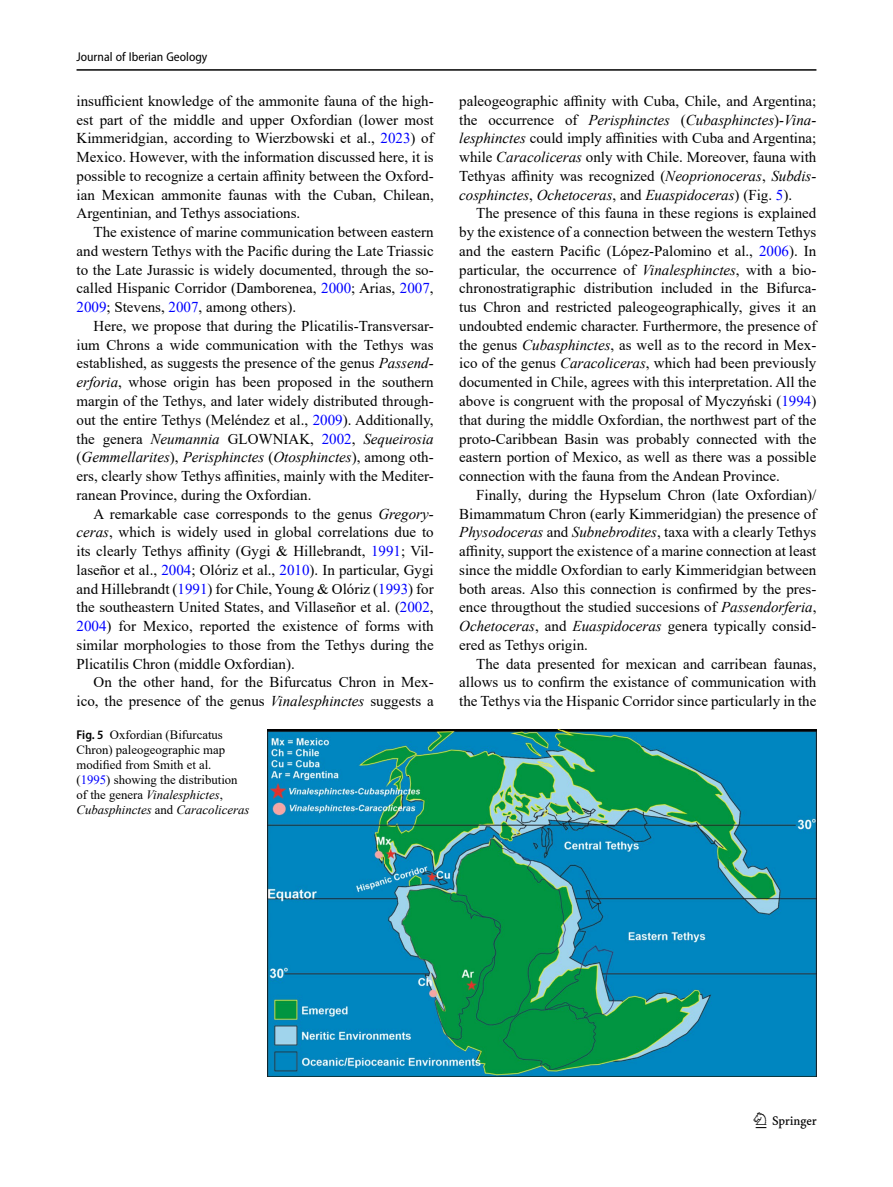
<style>
.page{position:relative;width:893px;height:1187px;background:#fff}
.page>*{position:absolute;margin:0;border:0;box-sizing:border-box;transform-origin:0 0}
.t1{font:22.5px "Springnew";color:#000}
.Body_Text_Indent{font:15px/18.8px "Times New Roman";color:#000;text-align:justify}
.Body_Text{font:15px/18.8px "Times New Roman";color:#000;text-align:justify}
.Figure_Caption_Side{font:12.75px/15px "Times New Roman";color:#000}
.t2{font:semi-condensed 12.75px "Myriad Pro";color:#000}
.s1{color:#00f}
.s2{font-style:italic}
.s3{font-family:"Myriad Pro";font-weight:600;font-stretch:semi-condensed}
</style>
<div class="page">
<hr style="left:77px;top:69px;width:739px;height:2px;background:#000">
<img style="left:268px;top:729px;width:548px;height:347px">
<p class="t2" style="left:77px;top:49px;width:132px">Journal of Iberian Geology</p>
<p class="Body_Text" style="left:77px;top:91px;width:359px">insufficient knowledge of the ammonite fauna of the high&shy;est part of the middle and upper Oxfordian (lower most Kimmeridgian, according to Wierzbowski et al., <span class="s1">2023</span>) of Mexico. However, with the information discussed here, it is possible to recognize a certain affinity between the Oxford&shy;ian Mexican ammonite faunas with the Cuban, Chilean, Argentinian, and Tethys associations.</p>
<p class="Body_Text_Indent" style="left:77px;top:222px;width:359px;text-indent:17px">The existence of marine communication between eastern and western Tethys with the Pacific during the Late Triassic to the Late Jurassic is widely documented, through the so&shy;called Hispanic Corridor (Damborenea, <span class="s1">2000</span>; Arias, <span class="s1">2007</span>, <span class="s1">2009</span>; Stevens, <span class="s1">2007</span>, among others).</p>
<p class="Body_Text_Indent" style="left:77px;top:316px;width:359px;text-indent:17px">Here, we propose that during the Plicatilis-Transversar&shy;ium Chrons a wide communication with the Tethys was established, as suggests the presence of the genus <span class="s2">Passend&shy;erforia</span>, whose origin has been proposed in the southern margin of the Tethys, and later widely distributed through&shy;out the entire Tethys (Meléndez et al., <span class="s1">2009</span>). Additionally, the genera <span class="s2">Neumannia</span> GLOWNIAK, <span class="s1">2002</span>, <span class="s2">Sequeirosia </span>(<span class="s2">Gemmellarites</span>), <span class="s2">Perisphinctes</span> (<span class="s2">Otosphinctes</span>), among oth&shy;ers, clearly show Tethys affinities, mainly with the Mediter&shy;ranean Province, during the Oxfordian.</p>
<p class="Body_Text_Indent" style="left:77px;top:503px;width:359px;text-indent:17px">A remarkable case corresponds to the genus <span class="s2">Gregory&shy;ceras</span>, which is widely used in global correlations due to its clearly Tethys affinity (Gygi &amp; Hillebrandt, <span class="s1">1991</span>; Vil&shy;laseñor et al., <span class="s1">2004</span>; Olóriz et al., <span class="s1">2010</span>). In particular, Gygi and Hillebrandt (<span class="s1">1991</span>) for Chile, Young &amp; Olóriz (<span class="s1">1993</span>) for the southeastern United States, and Villaseñor et al. (<span class="s1">2002</span>, <span class="s1">2004</span>) for Mexico, reported the existence of forms with similar morphologies to those from the Tethys during the Plicatilis Chron (middle Oxfordian).</p>
<p class="Body_Text_Indent" style="left:77px;top:672px;width:359px;text-align:right">On the other hand, for the Bifurcatus Chron in Mex&shy;ico, the presence of the genus <span class="s2">Vinalesphinctes</span> suggests a</p>
<p class="Figure_Caption_Side" style="left:77px;top:726px;width:174px"><span class="s3">Fig. 5</span> Oxfordian (Bifurcatus<br>Chron) paleogeographic map modified from Smith et al.<br>(<span class="s1">1995</span>) showing the distribution of the genera <span class="s2">Vinalesphictes</span>,<br><span class="s2">Cubasphinctes</span> and <span class="s2">Caracoliceras</span></p>
<p class="Body_Text_Indent" style="left:459px;top:91px;width:359px">paleogeographic affinity with Cuba, Chile, and Argentina; the occurrence of <span class="s2">Perisphinctes</span> (<span class="s2">Cubasphinctes</span>)<span class="s2">-Vina&shy;lesphinctes</span> could imply affinities with Cuba and Argentina; while <span class="s2">Caracoliceras</span> only with Chile. Moreover, fauna with Tethyas affinity was recognized (<span class="s2">Neoprionoceras</span>, <span class="s2">Subdis&shy;cosphinctes</span>, <span class="s2">Ochetoceras</span>, and <span class="s2">Euaspidoceras</span>) (Fig. <span class="s1">5</span>).</p>
<p class="Body_Text_Indent" style="left:459px;top:203px;width:359px;text-indent:17px">The presence of this fauna in these regions is explained by the existence of a connection between the western Tethys and the eastern Pacific (López-Palomino et al., <span class="s1">2006</span>). In particular, the occurrence of <span class="s2">Vinalesphinctes</span>, with a bio&shy;chronostratigraphic distribution included in the Bifurca&shy;tus Chron and restricted paleogeographically, gives it an undoubted endemic character. Furthermore, the presence of the genus <span class="s2">Cubasphinctes</span>, as well as to the record in Mex&shy;ico of the genus <span class="s2">Caracoliceras</span>, which had been previously documented in Chile, agrees with this interpretation. All the above is congruent with the proposal of Myczyński (<span class="s1">1994</span>) that during the middle Oxfordian, the northwest part of the proto-Caribbean Basin was probably connected with the eastern portion of Mexico, as well as there was a possible connection with the fauna from the Andean Province.</p>
<p class="Body_Text_Indent" style="left:459px;top:485px;width:359px;text-indent:17px">Finally, during the Hypselum Chron (late Oxfordian)/ Bimammatum Chron (early Kimmeridgian) the presence of <span class="s2">Physodoceras</span> and <span class="s2">Subnebrodites</span>, taxa with a clearly Tethys affinity, support the existence of a marine connection at least since the middle Oxfordian to early Kimmeridgian between both areas. Also this connection is confirmed by the pres&shy;ence througthout the studied succesions of <span class="s2">Passendorferia</span>, <span class="s2">Ochetoceras</span>, and <span class="s2">Euaspidoceras</span> genera typically consid&shy;ered as Tethys origin.</p>
<p class="Body_Text_Indent" style="left:459px;top:653px;width:359px;text-indent:17px">The data presented for mexican and carribean faunas, allows us to confirm the existance of communication with the Tethys via the Hispanic Corridor since particularly in the</p>
<h1 class="t1" style="left:756px;top:1107px;width:63px">1 3</h1>
</div>
